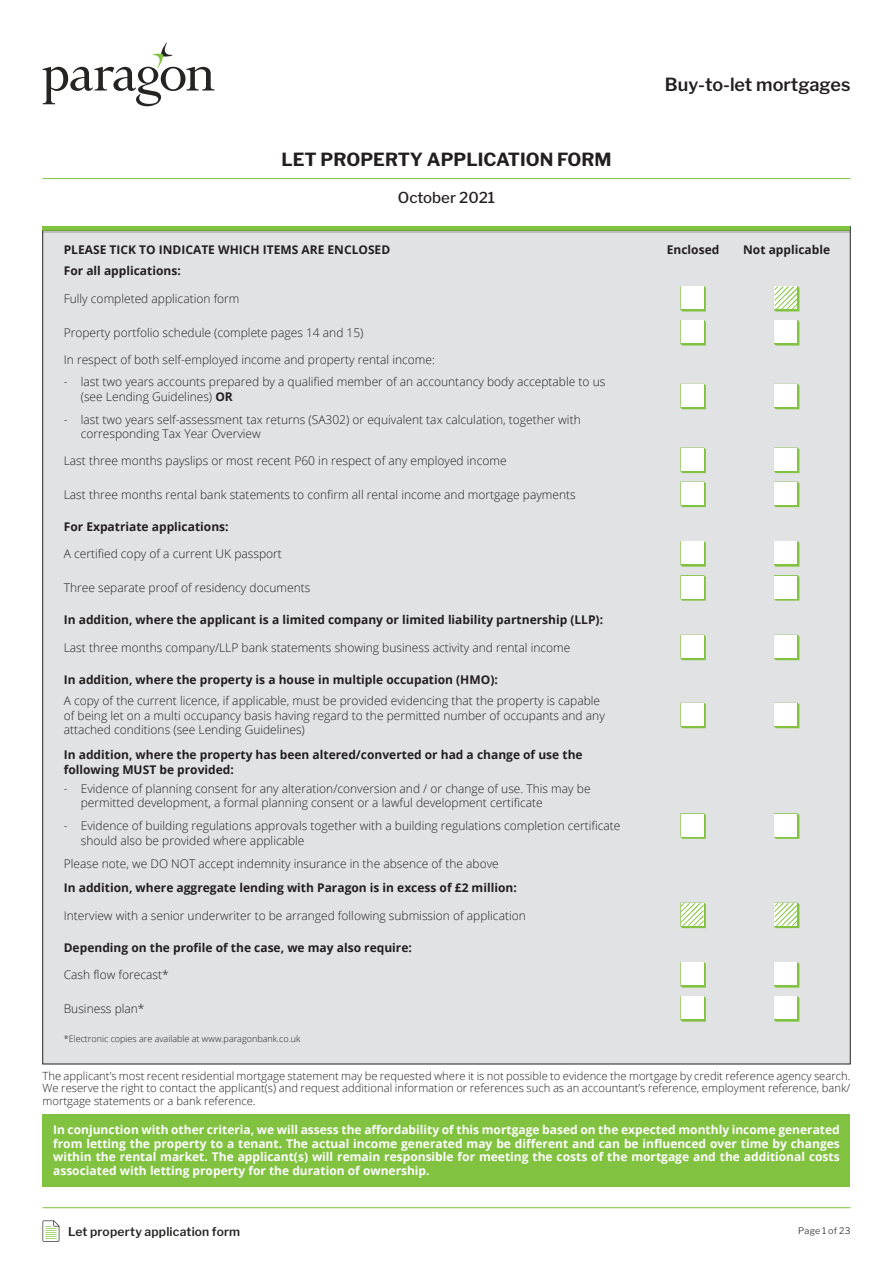
<style>
.page{position:relative;width:893px;height:1263px;background:#fff}
.page>*{position:absolute;margin:0;border:0;box-sizing:border-box;transform-origin:0 0}
.Head_-_DocumentTitle{font:700 18px "Libre Franklin";color:#231f20}
.Head_-_SignPost{font:600 18px "Libre Franklin";color:#231f20}
.Head_-_DocumentTitle-2{font:500 15px "Libre Franklin";color:#231f20}
.t1{font:300 12px/14.4px "Open Sans";color:#231f20}
.t2{font:700 12px/14.4px "Open Sans";color:#231f20}
.t3{font:700 12px/13.5px "Open Sans";color:#fff;text-align:justify}
.t4{font:600 12px "Libre Franklin";letter-spacing:.015em;color:#252423}
.t5{font:300 11.25px/12.8px "Open Sans";color:#231f20;text-align:justify}
.t6{font:300 9px "Open Sans";color:#231f20}
.t7{font:300 9px "Libre Franklin";letter-spacing:.025em;color:#252423}
.s1{font-weight:700}
</style>
<div class="page">
<hr style="left:43px;top:1207px;width:807px;height:1px;background:#81c340">
<svg style="left:43px;top:1220px;width:16px;height:22px"></svg>
<div style="left:43px;top:1114px;width:807px;height:72px;background:#81c340"></div>
<div style="left:43px;top:226px;width:807px;height:838px;background:#e1e2e4"></div>
<div style="left:43px;top:226px;width:807px;height:5px;background:#81c340"></div>
<hr style="left:43px;top:231px;width:807px;height:2px;background:#252423">
<svg style="left:680px;top:286px;width:26px;height:25px"></svg>
<div style="left:681px;top:287px;width:22px;height:22px;background:#fff"></div>
<svg style="left:680px;top:320px;width:26px;height:25px"></svg>
<div style="left:681px;top:321px;width:22px;height:22px;background:#fff"></div>
<svg style="left:680px;top:384px;width:26px;height:25px"></svg>
<div style="left:681px;top:384px;width:22px;height:23px;background:#fff"></div>
<svg style="left:680px;top:448px;width:26px;height:25px"></svg>
<div style="left:681px;top:448px;width:22px;height:23px;background:#fff"></div>
<svg style="left:680px;top:541px;width:26px;height:26px"></svg>
<div style="left:681px;top:542px;width:22px;height:22px;background:#fff"></div>
<svg style="left:680px;top:482px;width:26px;height:25px"></svg>
<div style="left:681px;top:482px;width:22px;height:23px;background:#fff"></div>
<svg style="left:680px;top:575px;width:26px;height:26px"></svg>
<div style="left:681px;top:576px;width:22px;height:22px;background:#fff"></div>
<svg style="left:680px;top:635px;width:26px;height:25px"></svg>
<div style="left:681px;top:635px;width:22px;height:23px;background:#fff"></div>
<svg style="left:680px;top:703px;width:26px;height:25px"></svg>
<div style="left:681px;top:703px;width:22px;height:23px;background:#fff"></div>
<svg style="left:680px;top:813px;width:26px;height:26px"></svg>
<div style="left:681px;top:814px;width:22px;height:22px;background:#fff"></div>
<svg style="left:680px;top:962px;width:26px;height:26px"></svg>
<div style="left:681px;top:963px;width:22px;height:22px;background:#fff"></div>
<svg style="left:680px;top:996px;width:26px;height:26px"></svg>
<div style="left:681px;top:997px;width:22px;height:22px;background:#fff"></div>
<svg style="left:774px;top:320px;width:25px;height:25px"></svg>
<div style="left:775px;top:321px;width:22px;height:22px;background:#fff"></div>
<svg style="left:774px;top:384px;width:25px;height:25px"></svg>
<div style="left:775px;top:384px;width:22px;height:23px;background:#fff"></div>
<svg style="left:774px;top:448px;width:25px;height:25px"></svg>
<div style="left:775px;top:448px;width:22px;height:23px;background:#fff"></div>
<svg style="left:774px;top:541px;width:25px;height:26px"></svg>
<div style="left:775px;top:542px;width:22px;height:22px;background:#fff"></div>
<svg style="left:774px;top:482px;width:25px;height:25px"></svg>
<div style="left:775px;top:482px;width:22px;height:23px;background:#fff"></div>
<svg style="left:774px;top:575px;width:25px;height:26px"></svg>
<div style="left:775px;top:576px;width:22px;height:22px;background:#fff"></div>
<svg style="left:774px;top:635px;width:25px;height:25px"></svg>
<div style="left:775px;top:635px;width:22px;height:23px;background:#fff"></div>
<svg style="left:774px;top:703px;width:25px;height:25px"></svg>
<div style="left:775px;top:703px;width:22px;height:23px;background:#fff"></div>
<svg style="left:774px;top:813px;width:25px;height:26px"></svg>
<div style="left:775px;top:814px;width:22px;height:22px;background:#fff"></div>
<svg style="left:774px;top:962px;width:25px;height:26px"></svg>
<div style="left:775px;top:963px;width:22px;height:22px;background:#fff"></div>
<svg style="left:774px;top:996px;width:25px;height:26px"></svg>
<div style="left:775px;top:997px;width:22px;height:22px;background:#fff"></div>
<svg style="left:774px;top:286px;width:25px;height:25px"></svg>
<svg style="left:774px;top:902px;width:25px;height:26px"></svg>
<svg style="left:680px;top:902px;width:26px;height:26px"></svg>
<svg style="left:43px;top:43px;width:171px;height:63px"></svg>
<hr style="left:43px;top:178px;width:807px;height:1px;background:#81c340">
<p class="Head_-_DocumentTitle" style="left:282px;top:149px;width:331px">LET PROPERTY APPLICATION FORM</p>
<p class="Head_-_DocumentTitle-2" style="left:398px;top:189px;width:99px">October 2021</p>
<p class="t2" style="left:64px;top:242px;width:328px">PLEASE TICK TO INDICATE WHICH ITEMS ARE ENCLOSED</p>
<p class="t2" style="left:64px;top:263px;width:119px">For all applications:</p>
<p class="t1" style="left:64px;top:291px;width:177px">Fully completed application form</p>
<p class="t1" style="left:64px;top:325px;width:301px">Property portfolio schedule (complete pages 14 and 15)</p>
<p class="t1" style="left:64px;top:352px;width:373px">In respect of both self-employed income and property rental income:</p>
<p class="t1" style="left:81px;top:375px;width:526px;text-indent:-17px">- last two years accounts prepared by a qualified member of an accountancy body acceptable to us (see Lending Guidelines) <span class="s1">OR</span></p>
<p class="t1" style="left:81px;top:412px;width:501px;text-indent:-17px">- last two years self-assessment tax returns (SA302) or equivalent tax calculation, together with corresponding Tax Year Overview</p>
<p class="t1" style="left:64px;top:453px;width:444px">Last three months payslips or most recent P60 in respect of any employed income</p>
<p class="t1" style="left:64px;top:487px;width:513px">Last three months rental bank statements to confirm all rental income and mortgage payments</p>
<p class="t2" style="left:64px;top:519px;width:166px">For Expatriate applications:</p>
<p class="t1" style="left:64px;top:546px;width:220px">A certified copy of a current UK passport</p>
<p class="t1" style="left:64px;top:580px;width:248px">Three separate proof of residency documents</p>
<p class="t2" style="left:64px;top:612px;width:541px">In addition, where the applicant is a limited company or limited liability partnership (LLP):</p>
<p class="t1" style="left:64px;top:640px;width:508px">Last three months company/LLP bank statements showing business activity and rental income</p>
<p class="t2" style="left:64px;top:672px;width:436px">In addition, where the property is a house in multiple occupation (HMO):</p>
<p class="t1" style="left:64px;top:693px;width:543px">A copy of the current licence, if applicable, must be provided evidencing that the property is capable of being let on a multi occupancy basis having regard to the permitted number of occupants and any attached conditions (see Lending Guidelines)</p>
<p class="t2" style="left:64px;top:747px;width:520px">In addition, where the property has been altered/converted or had a change of use the following MUST be provided:</p>
<p class="t1" style="left:81px;top:781px;width:511px;text-indent:-17px">- Evidence of planning consent for any alteration/conversion and / or change of use. This may be permitted development, a formal planning consent or a lawful development certificate</p>
<p class="t1" style="left:81px;top:818px;width:541px;text-indent:-17px">- Evidence of building regulations approvals together with a building regulations completion certificate should also be provided where applicable</p>
<p class="t1" style="left:64px;top:856px;width:436px">Please note, we DO NOT accept indemnity insurance in the absence of the above</p>
<p class="t2" style="left:64px;top:880px;width:454px">In addition, where aggregate lending with Paragon is in excess of £2 million:</p>
<p class="t1" style="left:64px;top:908px;width:464px">Interview with a senior underwriter to be arranged following submission of application</p>
<p class="t2" style="left:64px;top:940px;width:350px">Depending on the profile of the case, we may also require:</p>
<p class="t1" style="left:64px;top:967px;width:106px">Cash flow forecast*</p>
<p class="t1" style="left:64px;top:1001px;width:82px">Business plan*</p>
<p class="t6" style="left:64px;top:1032px;width:238px">*Electronic copies are available at www.paragonbank.co.uk</p>
<p class="Head_-_SignPost" style="left:665px;top:74px;width:187px">Buy-to-let mortgages</p>
<p class="t2" style="left:667px;top:242px;width:54px">Enclosed</p>
<p class="t2" style="left:743px;top:242px;width:89px">Not applicable</p>
<p class="t5" style="left:43px;top:1069px;width:809px">The applicant’s most recent residential mortgage statement may be requested where it is not possible to evidence the mortgage by credit reference agency search.<br>We reserve the right to contact the applicant(s) and request additional information or references such as an accountant’s reference, employment reference, bank/ mortgage statements or a bank reference.</p>
<p class="t3" style="left:53px;top:1123px;width:788px">In conjunction with other criteria, we will assess the affordability of this mortgage based on the expected monthly income generated from letting the property to a tenant. The actual income generated may be different and can be influenced over time by changes within the rental market. The applicant(s) will remain responsible for meeting the costs of the mortgage and the additional costs associated with letting property for the duration of ownership.</p>
<p class="t4" style="left:68px;top:1224px;width:174px">Let property application form</p>
<p class="t7" style="left:798px;top:1226px;width:54px">Page 1 of 23</p>
</div>
